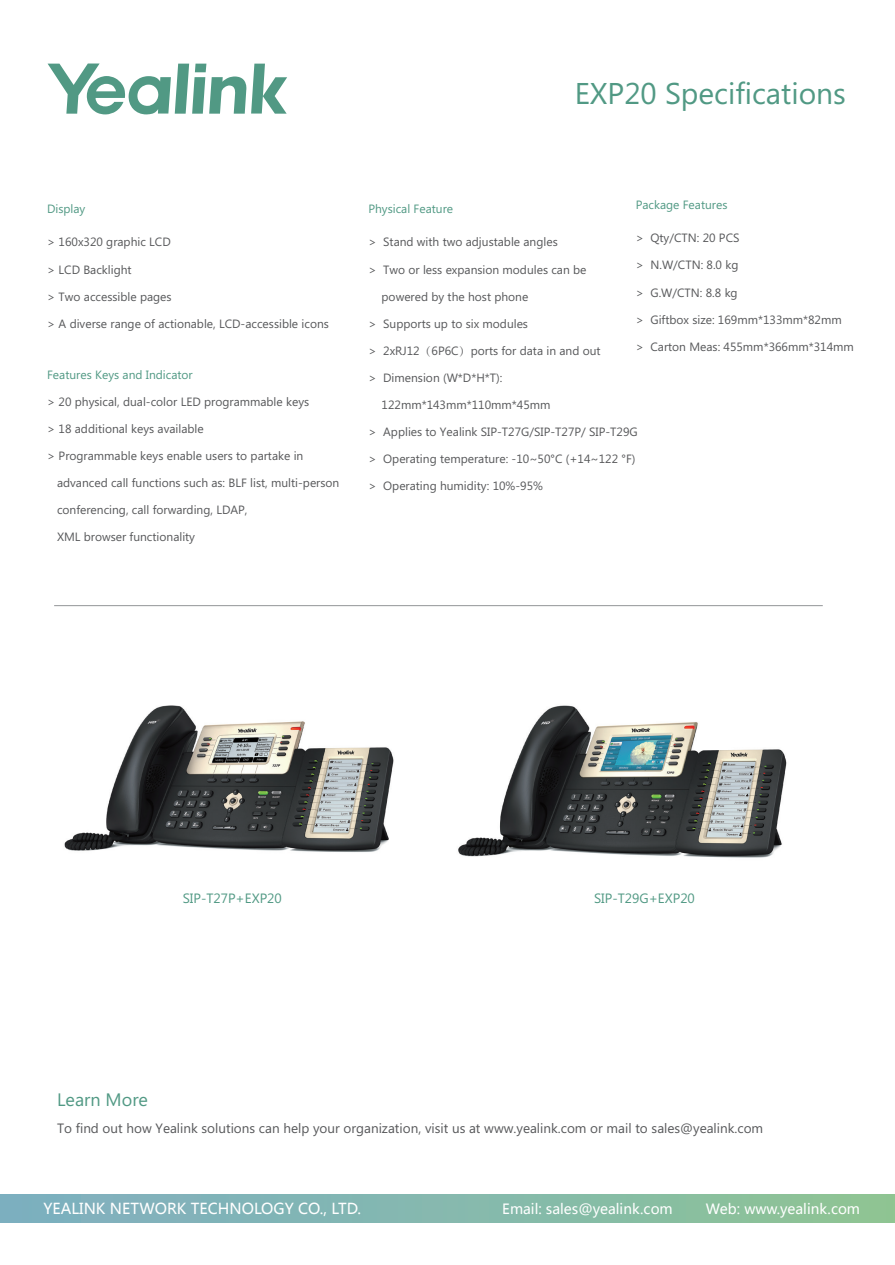
<style>
.page{position:relative;width:895px;height:1265px;background:#fff}
.page>*{position:absolute;margin:0;border:0;box-sizing:border-box;transform-origin:0 0}
.t1{font:30px "Microsoft Phags Pa";color:#519984}
.t2{font:18px "Microsoft Phags Pa";color:#519984}
.t3{font:15px "Microsoft Ya Hei";color:#fff}
.t4{font:13.95px "Microsoft Ya Hei";color:#fff}
.t5{font:13.5px "Microsoft Phags Pa";color:#57585a}
.t6{font:13.5px "Microsoft Phags Pa";color:#519984}
.t7{font:12px "Microsoft Phags Pa";color:#57585a}
.t8{font:12px "Microsoft Phags Pa";color:#519984}
.s1{font-family:"Adobe Song Std";font-weight:300}
</style>
<div class="page">
<hr style="left:54px;top:605px;width:768px;height:1px;background:#939598">
<img style="left:64px;top:705px;width:330px;height:147px">
<img style="left:458px;top:705px;width:329px;height:153px">
<svg style="left:48px;top:63px;width:239px;height:51px"></svg>
<div style="left:0;top:1193px;width:894px;height:28px;background:linear-gradient(to right,#7daec3,#8ec495)"></div>
<h1 class="t1" style="left:574px;top:72px;width:273px">EXP20 Specifications</h1>
<p class="t8" style="left:47px;top:200px;width:40px">Display</p>
<p class="t7" style="left:47px;top:234px;width:125px">&gt; 160x320 graphic LCD</p>
<p class="t7" style="left:47px;top:261px;width:86px">&gt; LCD Backlight</p>
<p class="t7" style="left:47px;top:288px;width:126px">&gt; Two accessible pages</p>
<p class="t7" style="left:47px;top:315px;width:283px">&gt; A diverse range of actionable, LCD-accessible icons</p>
<p class="t8" style="left:47px;top:366px;width:147px">Features Keys and Indicator</p>
<p class="t7" style="left:47px;top:394px;width:263px">&gt; 20 physical, dual-color LED programmable keys</p>
<p class="t7" style="left:47px;top:421px;width:158px">&gt; 18 additional keys available</p>
<p class="t7" style="left:47px;top:448px;width:258px">&gt; Programmable keys enable users to partake in</p>
<p class="t7" style="left:57px;top:475px;width:284px">advanced call functions such as: BLF list, multi-person</p>
<p class="t7" style="left:57px;top:502px;width:192px">conferencing, call forwarding, LDAP,</p>
<p class="t7" style="left:57px;top:529px;width:140px">XML browser functionality</p>
<p class="t8" style="left:635px;top:196px;width:93px">Package Features</p>
<p class="t8" style="left:368px;top:200px;width:86px">Physical Feature</p>
<p class="t7" style="left:368px;top:234px;width:191px">&gt; Stand with two adjustable angles</p>
<p class="t7" style="left:368px;top:261px;width:219px">&gt; Two or less expansion modules can be</p>
<p class="t7" style="left:381px;top:288px;width:148px">powered by the host phone</p>
<p class="t7" style="left:368px;top:315px;width:161px">&gt; Supports up to six modules</p>
<p class="t7" style="left:368px;top:342px;width:233px">&gt; 2xRJ12<span class="s1">（</span>6P6C<span class="s1">）</span>ports for data in and out</p>
<p class="t7" style="left:368px;top:369px;width:135px">&gt; Dimension (W*D*H*T):</p>
<p class="t7" style="left:381px;top:396px;width:170px">122mm*143mm*110mm*45mm</p>
<p class="t7" style="left:368px;top:423px;width:271px">&gt; Applies to Yealink SIP-T27G/SIP-T27P/ SIP-T29G</p>
<p class="t7" style="left:368px;top:450px;width:268px">&gt; Operating temperature: -10~50°C (+14~122 °F)</p>
<p class="t7" style="left:368px;top:477px;width:176px">&gt; Operating humidity: 10%-95%</p>
<p class="t7" style="left:635px;top:230px;width:105px">&gt; Qty/CTN: 20 PCS</p>
<p class="t7" style="left:635px;top:257px;width:104px">&gt; N.W/CTN: 8.0 kg</p>
<p class="t7" style="left:635px;top:284px;width:103px">&gt; G.W/CTN: 8.8 kg</p>
<p class="t7" style="left:635px;top:311px;width:207px">&gt; Giftbox size: 169mm*133mm*82mm</p>
<p class="t7" style="left:635px;top:338px;width:220px">&gt; Carton Meas: 455mm*366mm*314mm</p>
<p class="t6" style="left:183px;top:888px;width:101px">SIP-T27P+EXP20</p>
<p class="t6" style="left:594px;top:888px;width:102px">SIP-T29G+EXP20</p>
<h2 class="t2" style="left:57px;top:1086px;width:92px">Learn More</h2>
<p class="t5" style="left:57px;top:1118px;width:707px">To find out how Yealink solutions can help your organization, visit us at www.yealink.com or mail to sales@yealink.com</p>
<p class="t3" style="left:43px;top:1197px;width:319px">YEALINK NETWORK TECHNOLOGY CO., LTD.</p>
<p class="t4" style="left:502px;top:1199px;width:172px">Email: sales@yealink.com</p>
<p class="t4" style="left:705px;top:1199px;width:156px">Web: www.yealink.com</p>
</div>
